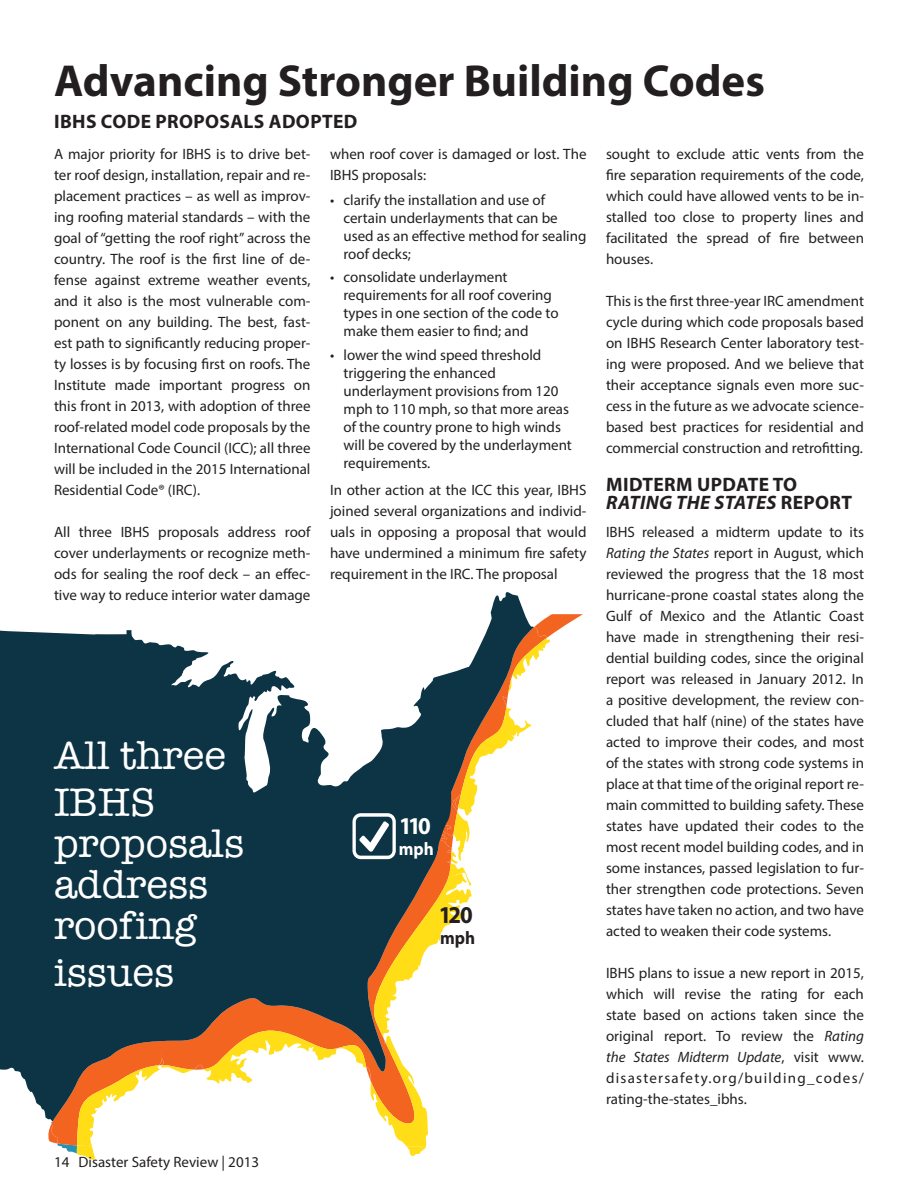
<style>
.page{position:relative;width:918px;height:1188px;background:#fff}
.page>*{position:absolute;margin:0;border:0;box-sizing:border-box;transform-origin:0 0}
.Heading_1{font:700 45px "Myriad Pro";color:#231f20}
.Paragraph_Style_7{font:40.95px/41px "American Typewriter";color:#fff}
.t1{font:700 24.3px "Myriad Pro";color:#fff;scale:.94 1}
.t2{font:700 24.3px "Myriad Pro";color:#231f20;scale:.94 1}
.Heading_2{font:700 19.5px/18px "Myriad Pro";letter-spacing:.02em;color:#231f20}
.t3{font:700 18.15px "Myriad Pro";color:#fff;scale:.94 1}
.t4{font:700 18.15px "Myriad Pro";color:#231f20;scale:.94 1}
.body{font:15px/21px "Myriad Pro";color:#231f20;text-align:justify}
.s1{font-style:italic}
</style>
<div class="page">
<svg style="left:0;top:592px;width:525px;height:527px;fill:#0d3445"></svg>
<svg style="left:47px;top:614px;width:536px;height:546px"></svg>
<p class="Heading_1" style="left:54px;top:51px;width:712px">Advancing Stronger Building Codes</p>
<p class="Heading_2" style="left:54px;top:111px;width:305px">IBHS CODE PROPOSALS ADOPTED</p>
<p class="body" style="left:54px;top:143px;width:258px">A major priority for IBHS is to drive bet&shy;ter roof design, installation, repair and re&shy;placement practices – as well as improv&shy;ing roofing material standards – with the goal of “getting the roof right” across the country. The roof is the first line of de&shy;fense against extreme weather events, and it also is the most vulnerable com&shy;ponent on any building. The best, fast&shy;est path to significantly reducing proper&shy;ty losses is by focusing first on roofs. The Institute made important progress on this front in 2013, with adoption of three roof-related model code proposals by the International Code Council (ICC); all three will be included in the 2015 International Residential Code® (IRC).</p>
<p class="body" style="left:54px;top:521px;width:258px">All three IBHS proposals address roof cover underlayments or recognize meth&shy;ods for sealing the roof deck – an effec&shy;tive way to reduce interior water damage</p>
<p class="body" style="left:330px;top:143px;width:258px">when roof cover is damaged or lost. The<br>IBHS proposals:</p>
<p class="body" style="left:344px;top:190px;width:244px;line-height:18px;text-align:left;text-indent:-14px">• clarify the installation and use of certain underlayments that can be used as an effective method for sealing roof decks;</p>
<p class="body" style="left:344px;top:268px;width:217px;line-height:18px;text-align:left;text-indent:-14px">• consolidate underlayment requirements for all roof covering types in one section of the code to make them easier to find; and</p>
<p class="body" style="left:344px;top:345px;width:230px;line-height:18px;text-align:left;text-indent:-14px">• lower the wind speed threshold triggering the enhanced underlayment provisions from 120 mph to 110 mph, so that more areas of the country prone to high winds will be covered by the underlayment requirements.</p>
<p class="body" style="left:330px;top:479px;width:258px">In other action at the ICC this year, IBHS joined several organizations and individ&shy;uals in opposing a proposal that would have undermined a minimum fire safety requirement in the IRC. The proposal</p>
<p class="body" style="left:606px;top:143px;width:260px">sought to exclude attic vents from the fire separation requirements of the code, which could have allowed vents to be in&shy;stalled too close to property lines and facilitated the spread of fire between houses.</p>
<p class="body" style="left:606px;top:290px;width:260px">This is the first three-year IRC amendment cycle during which code proposals based on IBHS Research Center laboratory test&shy;ing were proposed. And we believe that their acceptance signals even more suc&shy;cess in the future as we advocate science&shy;based best practices for residential and commercial construction and retrofitting.</p>
<p class="Heading_2" style="left:606px;top:475px;width:248px">MIDTERM UPDATE TO<br><span class="s1">RATING THE STATES</span> REPORT</p>
<p class="body" style="left:606px;top:521px;width:260px">IBHS released a midterm update to its <span class="s1">Rating the States</span> report in August, which reviewed the progress that the 18 most hurricane-prone coastal states along the Gulf of Mexico and the Atlantic Coast have made in strengthening their resi&shy;dential building codes, since the original report was released in January 2012. In a positive development, the review con&shy;cluded that half (nine) of the states have acted to improve their codes, and most of the states with strong code systems in place at that time of the original report re&shy;main committed to building safety. These states have updated their codes to the most recent model building codes, and in some instances, passed legislation to fur&shy;ther strengthen code protections. Seven states have taken no action, and two have acted to weaken their code systems.</p>
<p class="body" style="left:606px;top:962px;width:260px">IBHS plans to issue a new report in 2015, which will revise the rating for each state based on actions taken since the original report. To review the <span class="s1">Rating the States Midterm Update</span>, visit www. disastersafety.org/building_codes/ rating-the-states_ibhs.</p>
<p class="Paragraph_Style_7" style="left:54px;top:733px;width:174px">All three</p>
<p class="Paragraph_Style_7" style="left:54px;top:780px;width:192px">IBHS proposals address roofing</p>
<p class="Paragraph_Style_7" style="left:54px;top:951px;width:122px">issues</p>
<p class="t1" style="left:399px;top:810px;width:35px">110</p>
<p class="t3" style="left:399px;top:838px;width:39px">mph</p>
<p class="t2" style="left:439px;top:899px;width:38px">120</p>
<p class="t4" style="left:440px;top:926px;width:39px">mph</p>
<p class="body" style="left:54px;top:1151px;width:207px">14 Disaster Safety Review | 2013</p>
</div>
